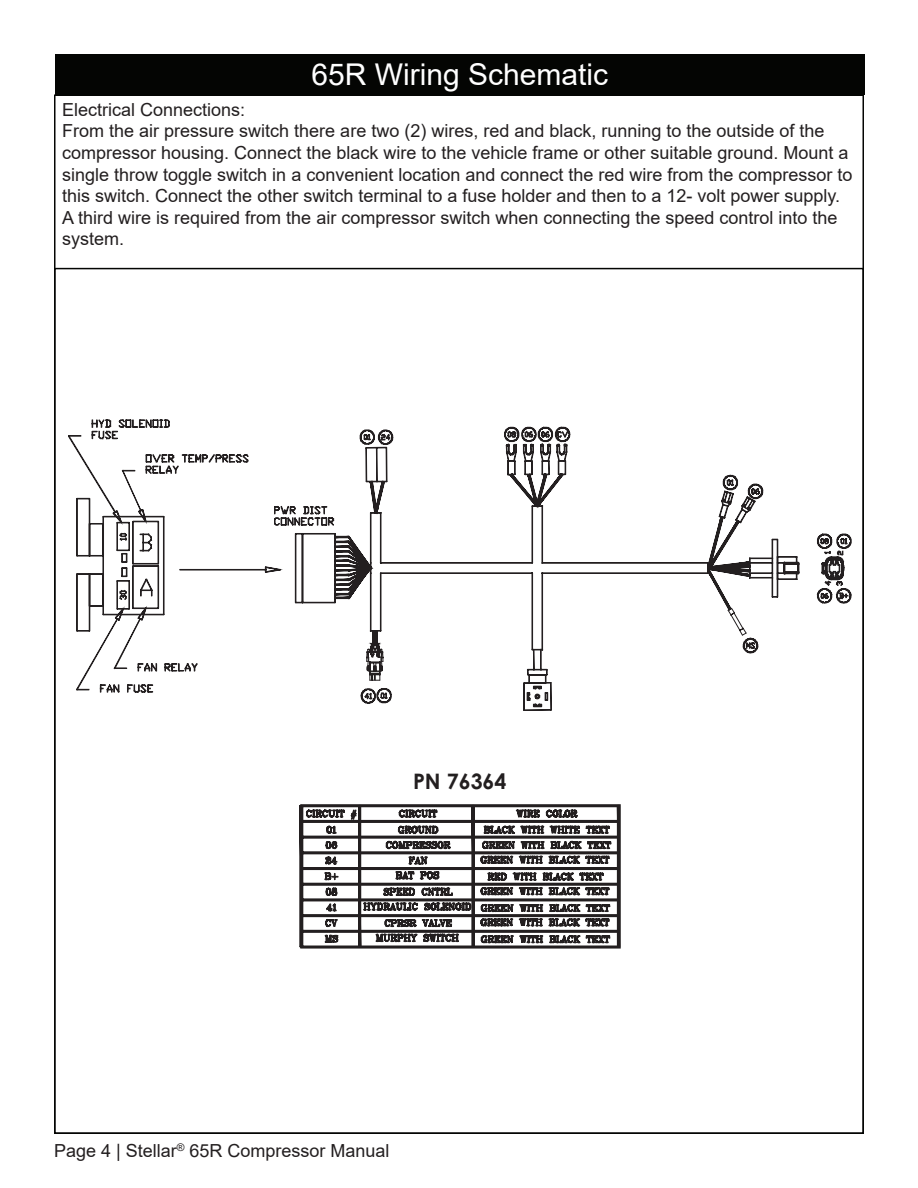
<style>
.page{position:relative;width:918px;height:1188px;background:#fff}
.page>*{position:absolute;margin:0;border:0;box-sizing:border-box;transform-origin:0 0}
.TOC_Page_Heading_Whi{font:30px "Arial";color:#fff}
.t1{font:700 21.3px "Century Gothic";color:#231f20}
.Paragraph_Style_1{font:18px/21.6px "Arial";color:#231f20}
</style>
<div class="page">
<div style="left:55px;top:54px;width:810px;height:40px;background:#040503"></div>
<svg style="left:360px;top:693px;width:192px;height:18px"></svg>
<svg style="left:732px;top:474px;width:119px;height:162px"></svg>
<svg style="left:68px;top:419px;width:664px;height:274px"></svg>
<svg style="left:179px;top:506px;width:156px;height:67px"></svg>
<svg style="left:299px;top:804px;width:322px;height:145px"></svg>
<p class="TOC_Page_Heading_Whi" style="left:311px;top:54px;width:298px">65R Wiring Schematic</p>
<p class="Paragraph_Style_1" style="left:62px;top:99px;width:185px">Electrical Connections:</p>
<p class="Paragraph_Style_1" style="left:62px;top:120px;width:792px">From the air pressure switch there are two (2) wires, red and black, running to the outside of the compressor housing. Connect the black wire to the vehicle frame or other suitable ground. Mount a single throw toggle switch in a convenient location and connect the red wire from the compressor to this switch. Connect the other switch terminal to a fuse holder and then to a 12- volt power supply.<br>A third wire is required from the air compressor switch when connecting the speed control into the system.</p>
<p class="t1" style="left:413px;top:768px;width:95px">PN 76364</p>
<p class="Paragraph_Style_1" style="left:54px;top:1140px;width:337px">Page 4 | Stellar<sup>®</sup> 65R Compressor Manual</p>
</div>
